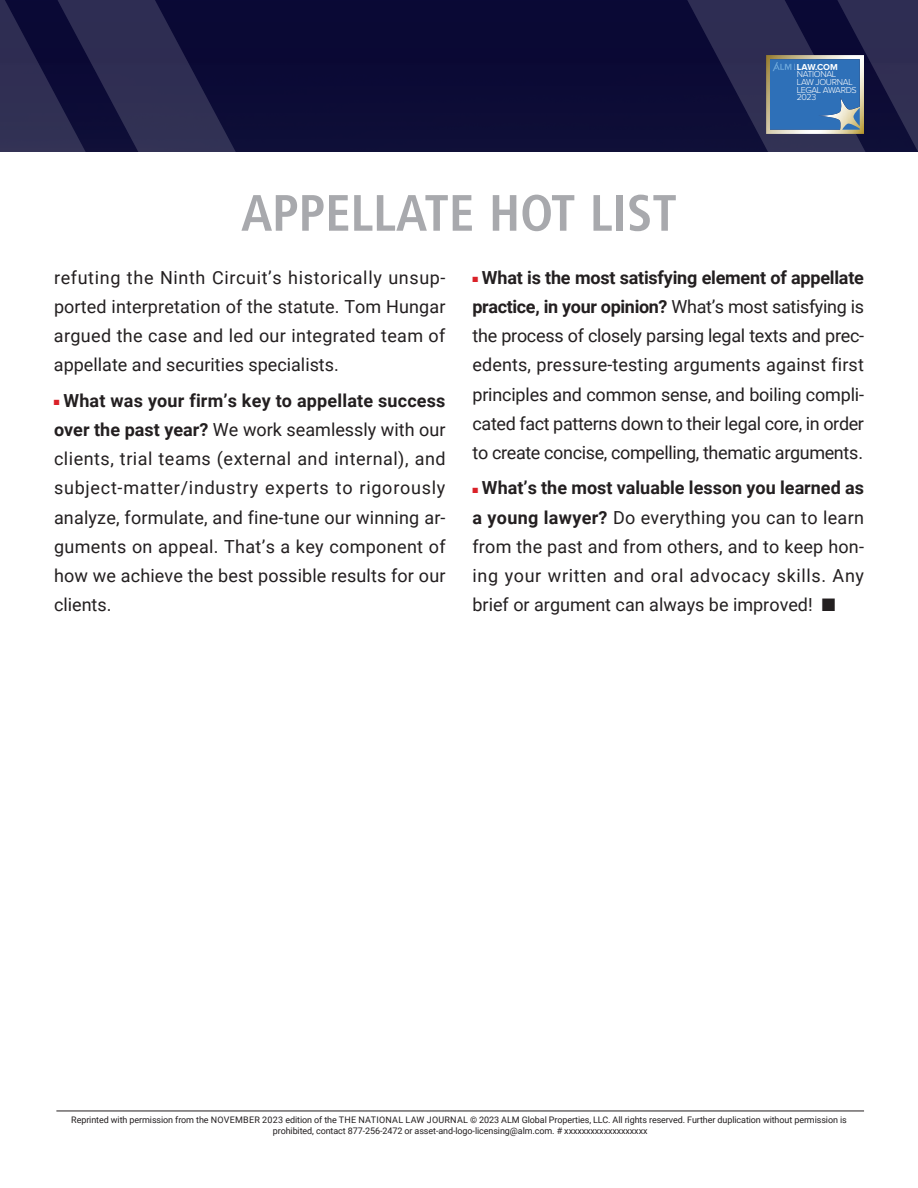
<style>
.page{position:relative;width:918px;height:1188px;background:#fff}
.page>*{position:absolute;margin:0;border:0;box-sizing:border-box;transform-origin:0 0}
.t1{font:700 condensed 51px "Frutiger LT Std";color:#a8a9ad}
.t2{font:18px/29.2px "Roboto";letter-spacing:.005em;color:#231f20;text-align:justify}
.t3{font:9px/10.5px "Roboto";letter-spacing:-.01em;color:#231f20}
.t4{font:300 9px/7.5px "Proxima Nova";letter-spacing:-.04em;color:#fff}
.t5{font:700 9px "Proxima Nova";letter-spacing:-.01em;color:#fff}
.s1{color:#da2128}
.s2{font-weight:700}
</style>
<div class="page">
<div style="left:0;top:0;width:918px;height:151px;background:#0b0a35"></div>
<svg style="left:100px;top:0;width:143px;height:152px;fill:#2e2d52"></svg>
<svg style="left:0;top:0;width:100px;height:152px"></svg>
<svg style="left:648px;top:0;width:118px;height:152px"></svg>
<hr style="left:56px;top:1111px;width:808px;height:1px;background:#231f20">
<svg style="left:766px;top:0;width:152px;height:152px"></svg>
<p class="t5" style="left:797px;top:63px;width:43px">LAW.COM</p>
<p class="t4" style="left:797px;top:71px;width:61px">NATIONAL<br>LAW JOURNAL<br>LEGAL AWARDS<br>2023</p>
<h1 class="t1" style="left:241px;top:183px;width:437px">APPELLATE HOT LIST</h1>
<p class="t2" style="left:54px;top:262px;width:393px">refuting the Ninth Circuit’s historically unsup&shy;ported interpretation of the statute. Tom H ungar argued the case and led our integrated team of appellate and securities specialists.</p>
<p class="t2" style="left:54px;top:385px;width:393px"><span class="s1">■</span> <span class="s2">What was your firm’s key to appellate success over the past year?</span> We work seamlessly with our clients, trial teams (external and internal), and subject-matter/industry experts to rigorously analyze, formulate, and fine-tune our winning ar&shy;guments on appeal. That’s a key component of how we achieve the best possible results for our clients.</p>
<p class="t2" style="left:473px;top:262px;width:393px"><span class="s1">■</span> <span class="s2">What is the most satisfying element of appellate practice, in your opinion?</span> What’s most satisfying is the process of closely parsing legal texts and prec&shy;edents, pressure-testing arguments against first principles and common sense, and boiling compli&shy;cated fact patterns down to their legal core, in order to create concise, compelling, thematic arguments.</p>
<p class="t2" style="left:473px;top:473px;width:393px"><span class="s1">■</span> <span class="s2">What’s the most valuable lesson you learned as a young lawyer?</span> Do everything you can to learn from the past and from others, and to keep hon&shy;ing your written and oral advocacy skills. Any brief or argument can always be improved! ■</p>
<p class="t3" style="left:71px;top:1114px;width:342px">Reprinted with permission from the n ovember 2023 edition of the The Nat ional Law</p>
<p class="t3" style="left:427px;top:1114px;width:19px">Journa</p>
<p class="t3" style="left:273px;top:1114px;width:576px;text-indent:190px">l © 2023 ALM Global Properties, LLC. All rights reserved. Further duplication without permission is prohibited, contact 877-256-2472 or asset-and-logo-licensing@alm.com. # xxxxxxxxxxxxxxxxxxx</p>
</div>
